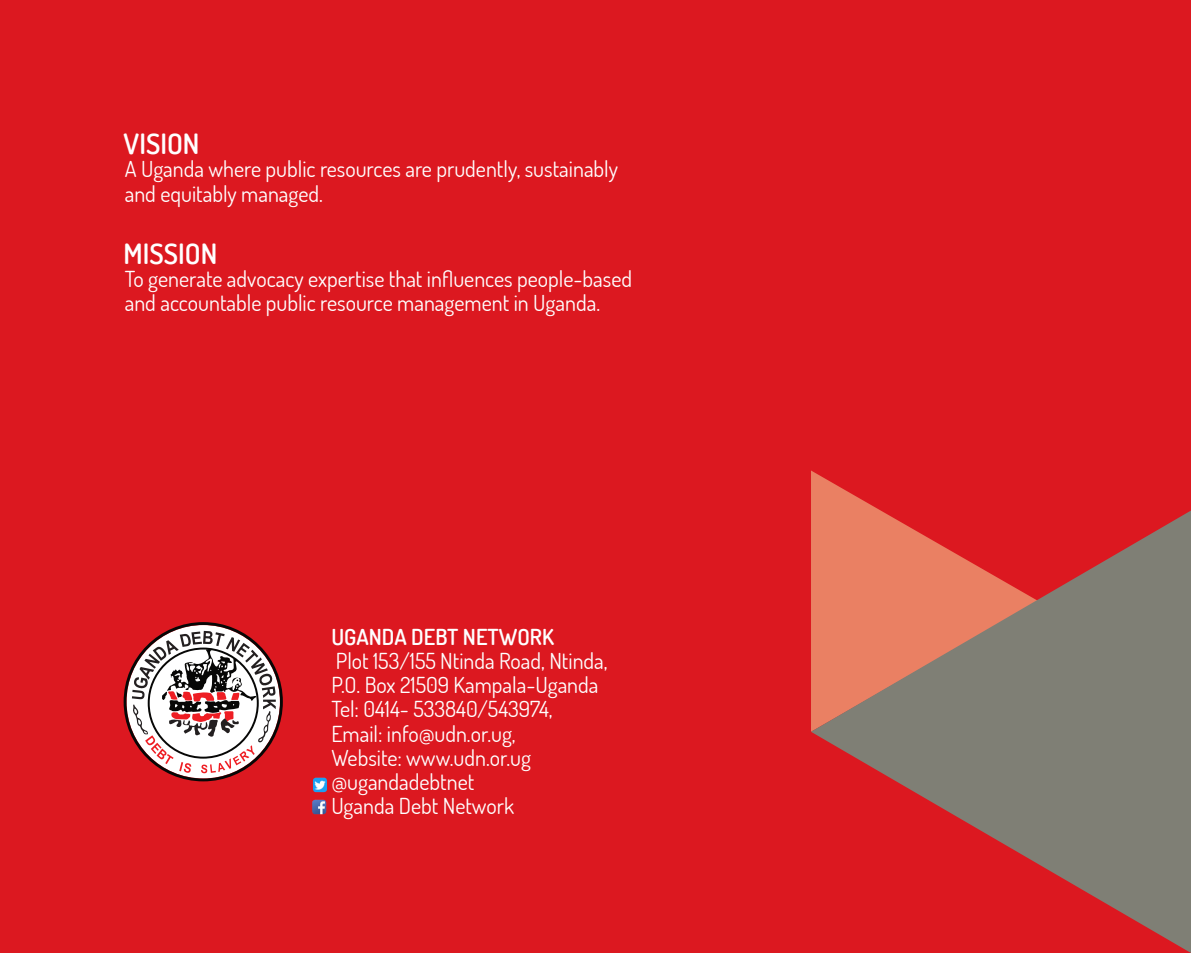
<style>
.page{position:relative;width:1191px;height:953px;background:#fff}
.page>*{position:absolute;margin:0;border:0;box-sizing:border-box;transform-origin:0 0}
.t1{font:600 28px "Dosis";color:#fff}
.t2{font:22px/24.2px "Dosis";color:#fff}
.t3{font:600 22px "Dosis";color:#fff}
</style>
<div class="page">
<div style="left:0;top:0;width:1191px;height:952px;background:#dc1820"></div>
<svg style="left:124px;top:622px;width:159px;height:159px"></svg>
<img style="left:312px;top:799px;width:14px;height:15px">
<img style="left:313px;top:777px;width:14px;height:15px">
<svg style="left:811px;top:470px;width:69px;height:40px"></svg>
<svg style="left:811px;top:510px;width:380px;height:442px"></svg>
<p class="t1" style="left:124px;top:125px;width:77px">VISION</p>
<p class="t2" style="left:125px;top:156px;width:495px">A Uganda where public resources are prudently, sustainably and equitably managed.</p>
<p class="t1" style="left:124px;top:235px;width:95px">MISSION</p>
<p class="t2" style="left:125px;top:266px;width:509px">To generate advocacy expertise that influences people-based and accountable public resource management in Uganda.</p>
<p class="t3" style="left:331px;top:622px;width:224px">UGANDA DEBT NETWORK</p>
<p class="t2" style="left:336px;top:648px;width:273px">Plot 153/155 Ntinda Road, Ntinda,</p>
<p class="t2" style="left:331px;top:672px;width:269px">P.O. Box 21509 Kampala-Uganda</p>
<p class="t2" style="left:331px;top:696px;width:223px">Tel: 0414- 533840/543974,</p>
<p class="t2" style="left:331px;top:720px;width:186px">Email: info@udn.or.ug,</p>
<p class="t2" style="left:331px;top:745px;width:201px">Website: www.udn.or.ug</p>
<p class="t2" style="left:331px;top:769px;width:144px">@ugandadebtnet</p>
<p class="t2" style="left:331px;top:793px;width:184px">Uganda Debt Network</p>
</div>
